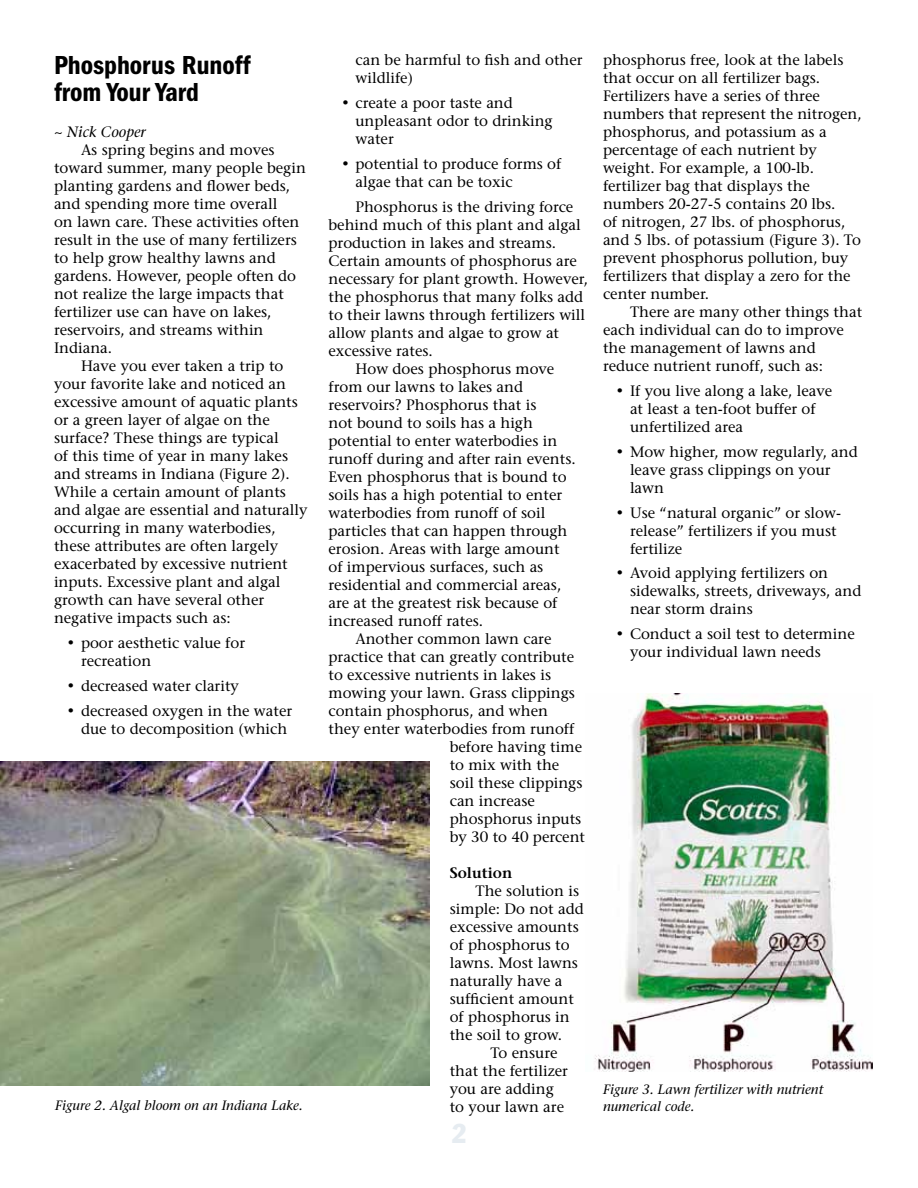
<style>
.page{position:relative;width:918px;height:1188px;background:#fff}
.page>*{position:absolute;margin:0;border:0;box-sizing:border-box;transform-origin:0 0}
.t1{font:600 condensed 27px/27px "Franklin Gothic";color:#000}
.t2{font:27px "Jack Condensed";color:#e6ecf1}
.t3{font:15px/18px "Stone Serif";color:#000}
.t4{font:italic 15px "Stone Serif";color:#000}
.t5{font:600 15px "Stone Serif";color:#000}
.t6{font:italic 13.5px/16.5px "Stone Serif";color:#000}
</style>
<div class="page">
<img style="left:0;top:761px;width:429px;height:325px">
<img style="left:594px;top:694px;width:278px;height:378px">
<h1 class="t1" style="left:54px;top:52px;width:198px">Phosphorus Runoff from Your Yard</h1>
<p class="t4" style="left:54px;top:123px;width:93px">~ Nick Cooper</p>
<p class="t3" style="left:54px;top:141px;width:253px;text-indent:27px">As spring begins and moves toward summer, many people begin planting gardens and flower beds, and spending more time overall<br>on lawn care. These activities often result in the use of many fertilizers to help grow healthy lawns and gardens. However, people often do not realize the large impacts that fertilizer use can have on lakes, reservoirs, and streams within<br>Indiana.</p>
<p class="t3" style="left:54px;top:357px;width:255px;text-indent:27px">Have you ever taken a trip to your favorite lake and noticed an excessive amount of aquatic plants or a green layer of algae on the surface? These things are typical<br>of this time of year in many lakes and streams in Indiana (Figure 2).<br>While a certain amount of plants and algae are essential and naturally occurring in many waterbodies, these attributes are often largely exacerbated by excessive nutrient inputs. Excessive plant and algal growth can have several other negative impacts such as:</p>
<p class="t3" style="left:81px;top:634px;width:166px;text-indent:-14px">• poor aesthetic value for recreation</p>
<p class="t3" style="left:68px;top:677px;width:173px">• decreased water clarity</p>
<p class="t3" style="left:68px;top:701px;width:226px;text-align:center">• decreased oxygen in the water due to decomposition (which</p>
<p class="t6" style="left:55px;top:1097px;width:249px">Figure 2. Algal bloom on an Indiana Lake.</p>
<p class="t3" style="left:356px;top:51px;width:229px">can be harmful to fish and other wildlife)</p>
<p class="t3" style="left:356px;top:94px;width:199px;text-indent:-14px">• create a poor taste and unpleasant odor to drinking water</p>
<p class="t3" style="left:356px;top:155px;width:207px;text-indent:-14px">• potential to produce forms of algae that can be toxic</p>
<p class="t3" style="left:356px;top:197px;width:219px">Phosphorus is the driving force</p>
<p class="t3" style="left:328px;top:215px;width:254px">behind much of this plant and algal</p>
<p class="t3" style="left:328px;top:233px;width:229px">production in lakes and streams.</p>
<p class="t3" style="left:328px;top:251px;width:250px">Certain amounts of phosphorus are</p>
<p class="t3" style="left:328px;top:269px;width:261px">necessary for plant growth. However,</p>
<p class="t3" style="left:328px;top:287px;width:256px">the phosphorus that many folks add</p>
<p class="t3" style="left:328px;top:305px;width:258px">to their lawns through fertilizers will</p>
<p class="t3" style="left:328px;top:323px;width:232px">allow plants and algae to grow at</p>
<p class="t3" style="left:328px;top:341px;width:106px">excessive rates.</p>
<p class="t3" style="left:356px;top:359px;width:200px">How does phosphorus move</p>
<p class="t3" style="left:328px;top:377px;width:196px">from our lawns to lakes and</p>
<p class="t3" style="left:328px;top:395px;width:210px">reservoirs? Phosphorus that is</p>
<p class="t3" style="left:328px;top:413px;width:206px">not bound to soils has a high</p>
<p class="t3" style="left:328px;top:431px;width:230px">potential to enter waterbodies in</p>
<p class="t3" style="left:328px;top:449px;width:249px">runoff during and after rain events.</p>
<p class="t3" style="left:328px;top:467px;width:240px">Even phosphorus that is bound to</p>
<p class="t3" style="left:328px;top:485px;width:235px">soils has a high potential to enter</p>
<p class="t3" style="left:328px;top:503px;width:218px">waterbodies from runoff of soil</p>
<p class="t3" style="left:328px;top:521px;width:240px">particles that can happen through</p>
<p class="t3" style="left:328px;top:539px;width:233px">erosion. Areas with large amount</p>
<p class="t3" style="left:328px;top:557px;width:216px">of impervious surfaces, such as</p>
<p class="t3" style="left:328px;top:575px;width:234px">residential and commercial areas,</p>
<p class="t3" style="left:328px;top:593px;width:230px">are at the greatest risk because of</p>
<p class="t3" style="left:328px;top:611px;width:156px">increased runoff rates.</p>
<p class="t3" style="left:356px;top:629px;width:198px">Another common lawn care</p>
<p class="t3" style="left:328px;top:647px;width:247px">practice that can greatly contribute</p>
<p class="t3" style="left:328px;top:665px;width:224px">to excessive nutrients in lakes is</p>
<p class="t3" style="left:328px;top:683px;width:248px">mowing your lawn. Grass clippings</p>
<p class="t3" style="left:328px;top:701px;width:221px">contain phosphorus, and when</p>
<p class="t3" style="left:328px;top:719px;width:247px">they enter waterbodies from runoff</p>
<p class="t3" style="left:450px;top:737px;width:134px">before having time</p>
<p class="t3" style="left:450px;top:755px;width:111px">to mix with the</p>
<p class="t3" style="left:450px;top:773px;width:134px">soil these clippings</p>
<p class="t3" style="left:450px;top:791px;width:87px">can increase</p>
<p class="t3" style="left:450px;top:809px;width:133px">phosphorus inputs</p>
<p class="t3" style="left:450px;top:827px;width:141px">by 30 to 40 percent.</p>
<p class="t5" style="left:450px;top:863px;width:64px">Solution</p>
<p class="t3" style="left:476px;top:881px;width:105px">The solution is</p>
<p class="t3" style="left:450px;top:899px;width:136px">simple: Do not add</p>
<p class="t3" style="left:450px;top:917px;width:131px">excessive amounts</p>
<p class="t3" style="left:450px;top:935px;width:121px">of phosphorus to</p>
<p class="t3" style="left:450px;top:953px;width:130px">lawns. Most lawns</p>
<p class="t3" style="left:450px;top:971px;width:114px">naturally have a</p>
<p class="t3" style="left:450px;top:989px;width:126px">sufficient amount</p>
<p class="t3" style="left:450px;top:1007px;width:122px">of phosphorus in</p>
<p class="t3" style="left:450px;top:1025px;width:114px">the soil to grow.</p>
<p class="t3" style="left:490px;top:1043px;width:69px">To ensure</p>
<p class="t3" style="left:450px;top:1061px;width:120px">that the fertilizer</p>
<p class="t3" style="left:450px;top:1079px;width:106px">you are adding</p>
<p class="t3" style="left:450px;top:1097px;width:116px">to your lawn are</p>
<h1 class="t2" style="left:452px;top:1117px;width:16px">2</h1>
<p class="t3" style="left:603px;top:51px;width:260px">phosphorus free, look at the labels that occur on all fertilizer bags.<br>Fertilizers have a series of three numbers that represent the nitrogen, phosphorus, and potassium as a percentage of each nutrient by weight. For example, a 100-lb. fertilizer bag that displays the numbers 20-27-5 contains 20 lbs.<br>of nitrogen, 27 lbs. of phosphorus, and 5 lbs. of potassium (Figure 3). To prevent phosphorus pollution, buy fertilizers that display a zero for the center number.</p>
<p class="t3" style="left:603px;top:303px;width:261px;text-indent:27px">There are many other things that each individual can do to improve the management of lawns and reduce nutrient runoff, such as:</p>
<p class="t3" style="left:630px;top:382px;width:204px;text-indent:-14px">• If you live along a lake, leave at least a ten-foot buffer of unfertilized area</p>
<p class="t3" style="left:630px;top:443px;width:229px;text-indent:-14px">• Mow higher, mow regularly, and leave grass clippings on your lawn</p>
<p class="t3" style="left:630px;top:503px;width:213px;text-indent:-14px">• Use “natural organic” or slow&shy;release” fertilizers if you must fertilize</p>
<p class="t3" style="left:630px;top:564px;width:233px;text-indent:-14px">• Avoid applying fertilizers on sidewalks, streets, driveways, and near storm drains</p>
<p class="t3" style="left:630px;top:625px;width:226px;text-indent:-14px">• Conduct a soil test to determine your individual lawn needs</p>
<p class="t6" style="left:603px;top:1081px;width:222px">Figure 3. Lawn fertilizer with nutrient numerical code.</p>
</div>
